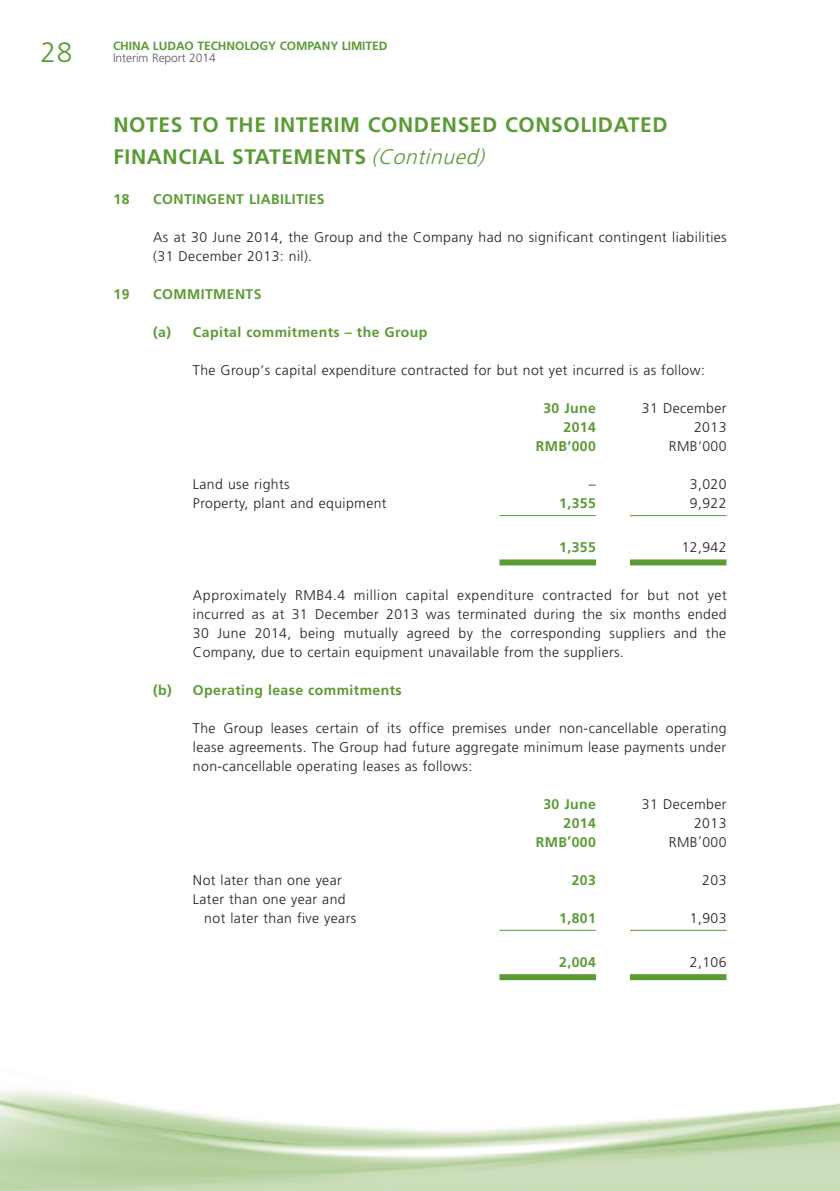
<style>
.page{position:relative;width:840px;height:1191px;background:#fff}
.page>*{position:absolute;margin:0;border:0;box-sizing:border-box;transform-origin:0 0}
.t1{font:300 28px "Frutiger LT Std";color:#5a9b34}
.Heading_1{font:700 21px/32px "Frutiger LT Std";letter-spacing:.03em;color:#5a9b34}
.Notes{font:300 14px/19px "Frutiger LT Std";letter-spacing:.03em;color:#231f20}
.Notes_HD2{font:700 14px "Frutiger LT Std";letter-spacing:.03em;color:#5a9b34}
.Notes-2{font:700 14px "Frutiger LT Std";letter-spacing:.03em;color:#5a9b34}
.Notes_HD1{font:700 14px "Frutiger LT Std";letter-spacing:.03em;color:#5a9b34}
.t2{font:700 12px "Frutiger LT Std";letter-spacing:-.005em;color:#5a9b34}
.t3{font:300 12px "Frutiger LT Std";letter-spacing:-.005em;color:#57585a}
.s1{font-weight:300;font-style:italic}
</style>
<div class="page">
<img style="left:0;top:1090px;width:839px;height:101px">
<hr style="left:499px;top:515px;width:96px;height:1px;background:#5a9b34">
<hr style="left:629px;top:515px;width:97px;height:1px;background:#5a9b34">
<div style="left:499px;top:559px;width:96px;height:6px;background:#5a9b34"></div>
<div style="left:629px;top:559px;width:97px;height:6px;background:#5a9b34"></div>
<hr style="left:499px;top:929px;width:96px;height:1px;background:#5a9b34">
<hr style="left:629px;top:929px;width:97px;height:1px;background:#5a9b34">
<div style="left:499px;top:974px;width:96px;height:6px;background:#5a9b34"></div>
<div style="left:629px;top:974px;width:97px;height:6px;background:#5a9b34"></div>
<p class="t2" style="left:113px;top:39px;width:276px">CHINA LUDAO TECHNOLOGY COMPANY LIMITED</p>
<h1 class="t1" style="left:41px;top:36px;width:33px">28</h1>
<p class="t3" style="left:113px;top:51px;width:104px">Interim Report 2014</p>
<p class="Heading_1" style="left:113px;top:109px;width:555px">NOTES TO THE INTERIM CONDENSED CONSOLIDATED<br>FINANCIAL STATEMENTS <span class="s1">(Continued)</span></p>
<p class="Notes_HD1" style="left:113px;top:191px;width:17px">18</p>
<p class="Notes_HD1" style="left:153px;top:191px;width:173px">CONTINGENT LIABILITIES</p>
<p class="Notes" style="left:153px;top:228px;width:574px">As at 30 June 2014, the Group and the Company had no significant contingent liabilities (31 December 2013: nil).</p>
<p class="Notes_HD1" style="left:113px;top:286px;width:17px">19</p>
<p class="Notes_HD1" style="left:153px;top:286px;width:110px">COMMITMENTS</p>
<p class="Notes_HD2" style="left:153px;top:324px;width:275px">(a) Capital commitments – the Group</p>
<p class="Notes" style="left:193px;top:361px;width:513px">The Group’s capital expenditure contracted for but not yet incurred is as follow:</p>
<p class="Notes-2" style="left:543px;top:400px;width:54px">30 June</p>
<p class="Notes-2" style="left:563px;top:419px;width:34px">2014</p>
<p class="Notes" style="left:641px;top:399px;width:86px">31 December</p>
<p class="Notes" style="left:693px;top:418px;width:34px">2013</p>
<p class="Notes-2" style="left:535px;top:438px;width:61px">RMB’000</p>
<p class="Notes" style="left:668px;top:437px;width:59px">RMB’000</p>
<p class="Notes" style="left:193px;top:475px;width:98px">Land use rights</p>
<p class="Notes-2" style="left:588px;top:476px;width:8px">–</p>
<p class="Notes" style="left:689px;top:475px;width:38px">3,020</p>
<p class="Notes" style="left:193px;top:494px;width:195px">Property, plant and equipment</p>
<p class="Notes-2" style="left:559px;top:495px;width:38px">1,355</p>
<p class="Notes" style="left:689px;top:494px;width:38px">9,922</p>
<p class="Notes-2" style="left:559px;top:539px;width:38px">1,355</p>
<p class="Notes" style="left:681px;top:538px;width:46px">12,942</p>
<p class="Notes" style="left:193px;top:586px;width:535px;text-align:justify">Approximately RMB4.4 million capital expenditure contracted for but not yet incurred as at 31 December 2013 was terminated during the six months ended 30 June 2014, being mutually agreed by the corresponding suppliers and the Company, due to certain equipment unavailable from the suppliers.</p>
<p class="Notes_HD2" style="left:153px;top:682px;width:250px">(b) Operating lease commitments</p>
<p class="Notes" style="left:193px;top:719px;width:535px;text-align:justify">The Group leases certain of its office premises under non-cancellable operating lease agreements. The Group had future aggregate minimum lease payments under non-cancellable operating leases as follows:</p>
<p class="Notes-2" style="left:543px;top:796px;width:54px">30 June</p>
<p class="Notes-2" style="left:563px;top:815px;width:34px">2014</p>
<p class="Notes" style="left:641px;top:795px;width:86px">31 December</p>
<p class="Notes" style="left:693px;top:814px;width:34px">2013</p>
<p class="Notes-2" style="left:535px;top:834px;width:61px">RMB’000</p>
<p class="Notes" style="left:668px;top:833px;width:59px">RMB’000</p>
<p class="Notes" style="left:193px;top:871px;width:150px">Not later than one year</p>
<p class="Notes-2" style="left:571px;top:872px;width:26px">203</p>
<p class="Notes" style="left:702px;top:871px;width:26px">203</p>
<p class="Notes" style="left:204px;top:890px;width:153px;text-indent:-11px">Later than one year and not later than five years</p>
<p class="Notes-2" style="left:559px;top:910px;width:38px">1,801</p>
<p class="Notes" style="left:689px;top:909px;width:38px">1,903</p>
<p class="Notes-2" style="left:559px;top:954px;width:38px">2,004</p>
<p class="Notes" style="left:689px;top:953px;width:38px">2,106</p>
</div>
